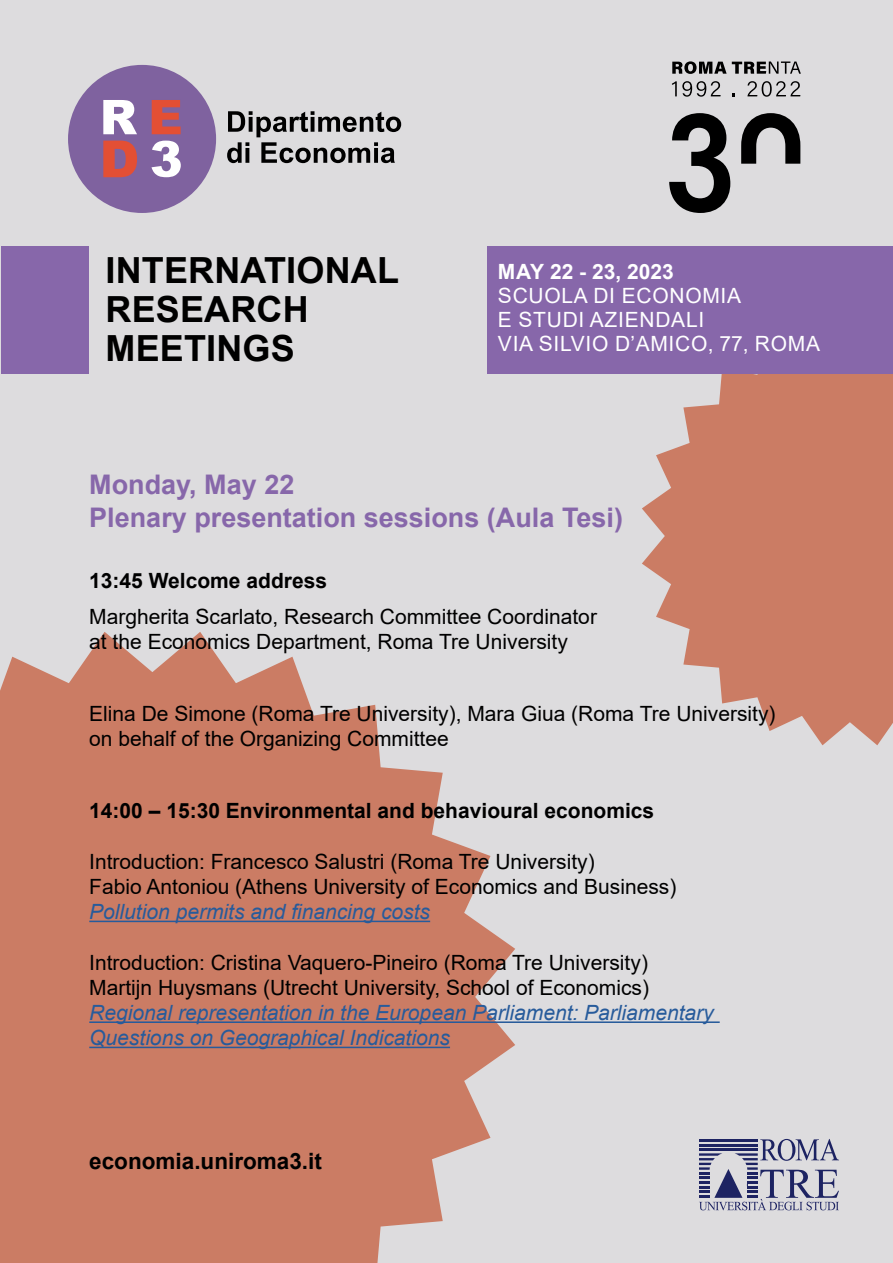
<style>
.page{position:relative;width:893px;height:1263px;background:#fff}
.page>*{position:absolute;margin:0;border:0;box-sizing:border-box;transform-origin:0 0}
.t1{font:700 36px/39px "Arial";letter-spacing:.005em;color:#000}
.t2{font:700 27px/32.4px "Arial";color:#8767aa}
.t3{font:27px/27px "Arial";letter-spacing:.035em;color:#fff}
.t4{font:700 22.5px "Arial";color:#000}
.t5{font:21px/25.2px "Arial";color:#000}
.t6{font:italic 21px/25.2px "Arial";color:#275b9b}
.t7{font:700 21px "Arial";color:#000}
.t8{font:21px/24px "Arial";letter-spacing:.035em;color:#fff}
.t9{font:700 21px "Arial";color:#fff}
</style>
<div class="page">
<div style="left:0;top:0;width:892px;height:1263px;background:#dddcde"></div>
<svg style="left:0;top:632px;width:515px;height:631px;fill:#cb7c64"></svg>
<svg style="left:642px;top:327px;width:251px;height:418px;fill:#cb7c64"></svg>
<div style="left:68px;top:65px;width:148px;height:148px;background:#7f629f;border-radius:50%"></div>
<svg style="left:103px;top:100px;width:34px;height:34px"></svg>
<svg style="left:152px;top:100px;width:29px;height:34px"></svg>
<svg style="left:103px;top:141px;width:34px;height:36px"></svg>
<svg style="left:152px;top:141px;width:29px;height:36px"></svg>
<svg style="left:699px;top:1139px;width:140px;height:71px"></svg>
<svg style="left:227px;top:111px;width:174px;height:52px"></svg>
<hr style="left:89px;top:921px;width:341px;height:1px;background:#275b9b">
<hr style="left:89px;top:1021px;width:631px;height:2px;background:#275b9b">
<hr style="left:89px;top:1047px;width:361px;height:1px;background:#275b9b">
<div style="left:487px;top:246px;width:405px;height:128px;background:#8767aa"></div>
<div style="left:1px;top:246px;width:87px;height:128px;background:#8767aa"></div>
<svg style="left:669px;top:113px;width:61px;height:100px"></svg>
<svg style="left:741px;top:113px;width:59px;height:51px"></svg>
<svg style="left:672px;top:61px;width:129px;height:13px"></svg>
<svg style="left:672px;top:81px;width:49px;height:16px"></svg>
<svg style="left:747px;top:81px;width:53px;height:16px"></svg>
<h1 class="t1" style="left:106px;top:251px;width:295px">INTERNATIONAL<br>RESEARCH<br>MEETINGS</h1>
<p class="t9" style="left:498px;top:257px;width:177px">MAY 22 - 23, 2023</p>
<p class="t8" style="left:498px;top:284px;width:324px">SCUOLA DI ECONOMIA<br>E STUDI AZIENDALI<br>VIA SILVIO D’AMICO, 77, ROMA</p>
<p class="t3" style="left:516px;top:282px;width:268px">CICLO DOTTORALE<br>XXXVII</p>
<p class="t2" style="left:89px;top:469px;width:535px">Monday, May 22<br>Plenary presentation sessions (Aula Tesi)</p>
<p class="t7" style="left:89px;top:566px;width:239px">13:45 Welcome address</p>
<p class="t5" style="left:89px;top:604px;width:509px">Margherita Scarlato, Research Committee Coordinator at the Economics Department, Roma Tre University</p>
<p class="t5" style="left:89px;top:701px;width:688px">Elina De Simone (Roma Tre University), Mara Giua (Roma Tre University) on behalf of the Organizing Committee</p>
<p class="t7" style="left:89px;top:796px;width:566px">14:00 – 15:30 Environmental and behavioural economics</p>
<p class="t5" style="left:89px;top:849px;width:589px">Introduction: Francesco Salustri (Roma Tre University)<br>Fabio Antoniou (Athens University of Economics and Business)</p>
<p class="t6" style="left:89px;top:899px;width:342px">Pollution permits and financing costs</p>
<p class="t5" style="left:89px;top:949px;width:561px">Introduction: Cristina Vaquero-Pineiro (Roma Tre University)<br>Martijn Huysmans (Utrecht University, School of Economics)</p>
<p class="t6" style="left:89px;top:1000px;width:626px">Regional representation in the European Parliament: Parliamentary<br>Questions on Geographical Indications</p>
<p class="t4" style="left:89px;top:1146px;width:234px">economia.uniroma3.it</p>
</div>
